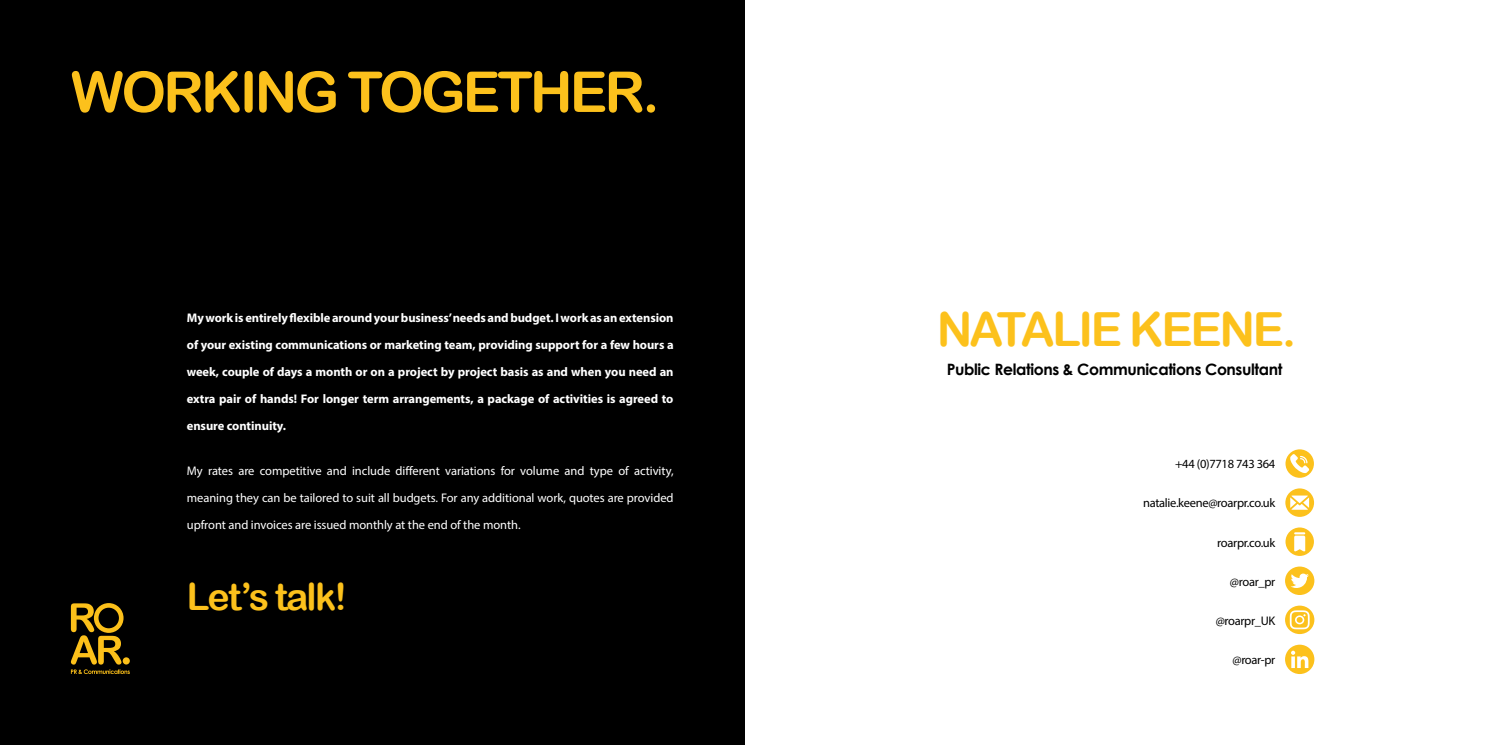
<style>
.page{position:relative;width:1489px;height:745px;background:#fff}
.page>*{position:absolute;margin:0;border:0;box-sizing:border-box;transform-origin:0 0}
.t1{font:56.25px "Arial Rounded MT Bold";letter-spacing:-.05em;color:#fcc11c}
.t2{font:47px "Arial Rounded MT Bold";letter-spacing:-.05em;color:#fcc11c}
.t3{font:37.5px "Arial Rounded MT Bold";letter-spacing:-.05em;color:#fcc11c}
.t4{font:700 15.62px "Century Gothic";letter-spacing:-.025em;color:#000}
.t5{font:700 12.5px/27.1px "Myriad Pro";letter-spacing:-.005em;color:#fff;text-align:justify}
.t6{font:12.5px/27.1px "Myriad Pro";letter-spacing:-.005em;color:#fff;text-align:justify}
.t7{font:12.5px "Myriad Pro";letter-spacing:-.025em;color:#000}
</style>
<div class="page">
<div style="left:0;top:0;width:744px;height:744px;background:#000"></div>
<svg style="left:71px;top:603px;width:59px;height:70px"></svg>
<svg style="left:1285px;top:605px;width:29px;height:28px"></svg>
<svg style="left:1285px;top:566px;width:29px;height:28px"></svg>
<svg style="left:1285px;top:488px;width:28px;height:28px"></svg>
<svg style="left:1285px;top:449px;width:28px;height:28px"></svg>
<svg style="left:1285px;top:644px;width:29px;height:29px"></svg>
<svg style="left:1285px;top:527px;width:28px;height:28px"></svg>
<h1 class="t1" style="left:71px;top:59px;width:590px">WORKING TOGETHER.</h1>
<p class="t5" style="left:187px;top:303px;width:488px">My work is entirely flexible around your business’ needs and budget. I work as an extension of your existing communications or marketing team, providing support for a few hours a week, couple of days a month or on a project by project basis as and when you need an extra pair of hands! For longer term arrangements, a package of activities is agreed to ensure continuity.</p>
<p class="t6" style="left:187px;top:457px;width:488px">My rates are competitive and include different variations for volume and type of activity, meaning they can be tailored to suit all budgets. For any additional work, quotes are provided upfront and invoices are issued monthly at the end of the month.</p>
<h3 class="t3" style="left:187px;top:574px;width:162px">Let’s talk!</h3>
<h2 class="t2" style="left:936px;top:302px;width:361px">NATALIE KEENE.</h2>
<p class="t4" style="left:946px;top:357px;width:337px">Public Relations &amp; Communications Consultant</p>
<p class="t7" style="left:1174px;top:456px;width:102px">+44 (0)7718 743 364</p>
<p class="t7" style="left:1143px;top:495px;width:134px">natalie.keene@roarpr.co.uk</p>
<p class="t7" style="left:1217px;top:534px;width:60px">roarpr.co.uk</p>
<p class="t7" style="left:1229px;top:573px;width:47px">@roar_pr</p>
<p class="t7" style="left:1215px;top:612px;width:61px">@roarpr_UK</p>
<p class="t7" style="left:1232px;top:651px;width:44px">@roar-pr</p>
</div>
